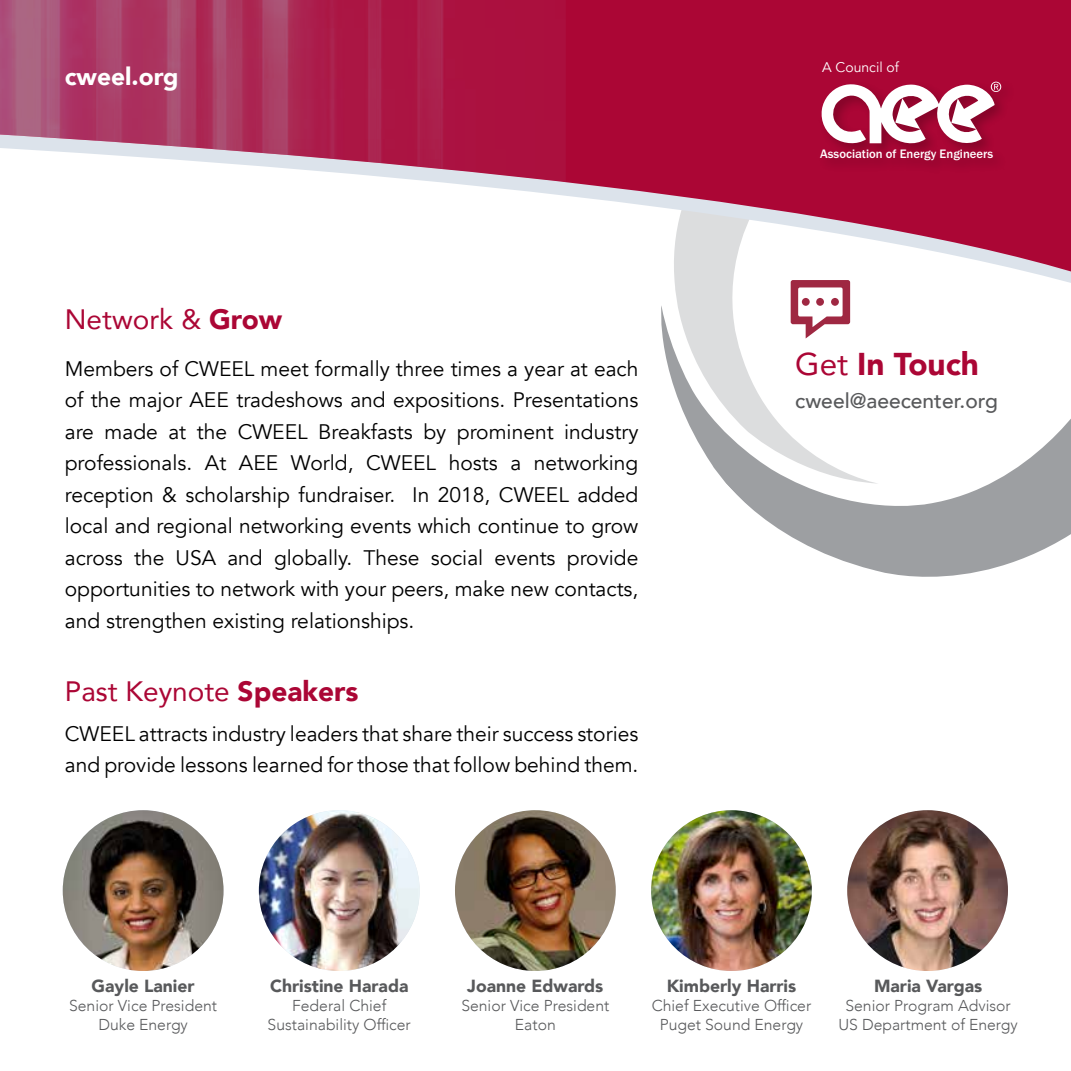
<style>
.page{position:relative;width:1071px;height:1071px;background:#fff}
.page>*{position:absolute;margin:0;border:0;box-sizing:border-box;transform-origin:0 0}
.t1{font:900 31.5px "Avenir";color:#ab0635}
.t2{font:28px "Avenir";color:#ab0635}
.t3{font:900 24.5px "Avenir";color:#fff}
.t4{font:21px/31.5px "Avenir";color:#000;text-align:justify}
.t5{font:500 21px "Avenir";color:#58595b}
.t6{font:900 17.5px "Avenir";color:#58595b}
.t7{font:300 15.75px/18.9px "Avenir";color:#58595b;text-align:center}
.t8{font:14px "Avenir";color:#fff}
.t9{font:500 12.6px "Franklin Gothic";color:#fff}
.s1{font-weight:900}
.s2{font-weight:400}
</style>
<div class="page">
<svg style="left:661px;top:306px;width:410px;height:271px;fill:#9d9fa2"></svg>
<svg style="left:663px;top:287px;width:408px;height:197px"></svg>
<svg style="left:441px;top:0;width:630px;height:276px;fill:#ab0635"></svg>
<img style="left:0;top:0;width:566px;height:182px">
<svg style="left:791px;top:280px;width:59px;height:58px"></svg>
<div style="left:817px;top:78px;width:199px;height:97px;background:#a70533"></div>
<svg style="left:821px;top:82px;width:180px;height:64px"></svg>
<img style="left:63px;top:810px;width:161px;height:161px;border-radius:80px">
<img style="left:259px;top:810px;width:161px;height:161px;border-radius:80px">
<img style="left:455px;top:810px;width:161px;height:161px;border-radius:80px">
<img style="left:651px;top:810px;width:161px;height:161px;border-radius:80px">
<img style="left:847px;top:810px;width:161px;height:161px;border-radius:80px">
<p class="t3" style="left:65px;top:55px;width:115px">cweel.org</p>
<h2 class="t2" style="left:65px;top:296px;width:219px">Network &amp; <span class="s1">Grow</span></h2>
<p class="t4" style="left:65px;top:353px;width:575px">Members of CWEEL meet formally three times a year at each of the major AEE tradeshows and expositions. Presentations are made at the CWEEL Breakfasts by prominent industry professionals. At AEE World, CWEEL hosts a networking reception &amp; scholarship fundraiser. In 2018, CWEEL added local and regional networking events which continue to grow across the USA and globally. These social events provide opportunities to network with your peers, make new contacts, and strengthen existing relationships.</p>
<h2 class="t2" style="left:65px;top:669px;width:295px">Past Keynote <span class="s1">Speakers</span></h2>
<p class="t4" style="left:65px;top:718px;width:575px">CWEEL attracts industry leaders that share their success stories and provide lessons learned for those that follow behind them.</p>
<p class="t8" style="left:822px;top:59px;width:79px">A Council of</p>
<p class="t9" style="left:820px;top:146px;width:174px">Association of Energy Engineers</p>
<h1 class="t1" style="left:795px;top:337px;width:185px"><span class="s2">Get</span> In Touch</h1>
<p class="t5" style="left:795px;top:383px;width:204px">cweel@aeecenter.org</p>
<p class="t6" style="left:92px;top:971px;width:105px">Gayle Lanier</p>
<p class="t7" style="left:69px;top:997px;width:150px">Senior Vice President<br>Duke Energy</p>
<p class="t6" style="left:270px;top:971px;width:140px">Christine Harada</p>
<p class="t7" style="left:268px;top:997px;width:145px">Federal Chief<br>Sustainability Officer</p>
<p class="t6" style="left:467px;top:971px;width:138px">Joanne Edwards</p>
<p class="t7" style="left:461px;top:997px;width:150px">Senior Vice President<br>Eaton</p>
<p class="t6" style="left:667px;top:971px;width:131px">Kimberly Harris</p>
<p class="t7" style="left:652px;top:997px;width:161px">Chief Executive Officer<br>Puget Sound Energy</p>
<p class="t6" style="left:874px;top:971px;width:110px">Maria Vargas</p>
<p class="t7" style="left:838px;top:997px;width:181px">Senior Program Advisor<br>US Department of Energy</p>
</div>
